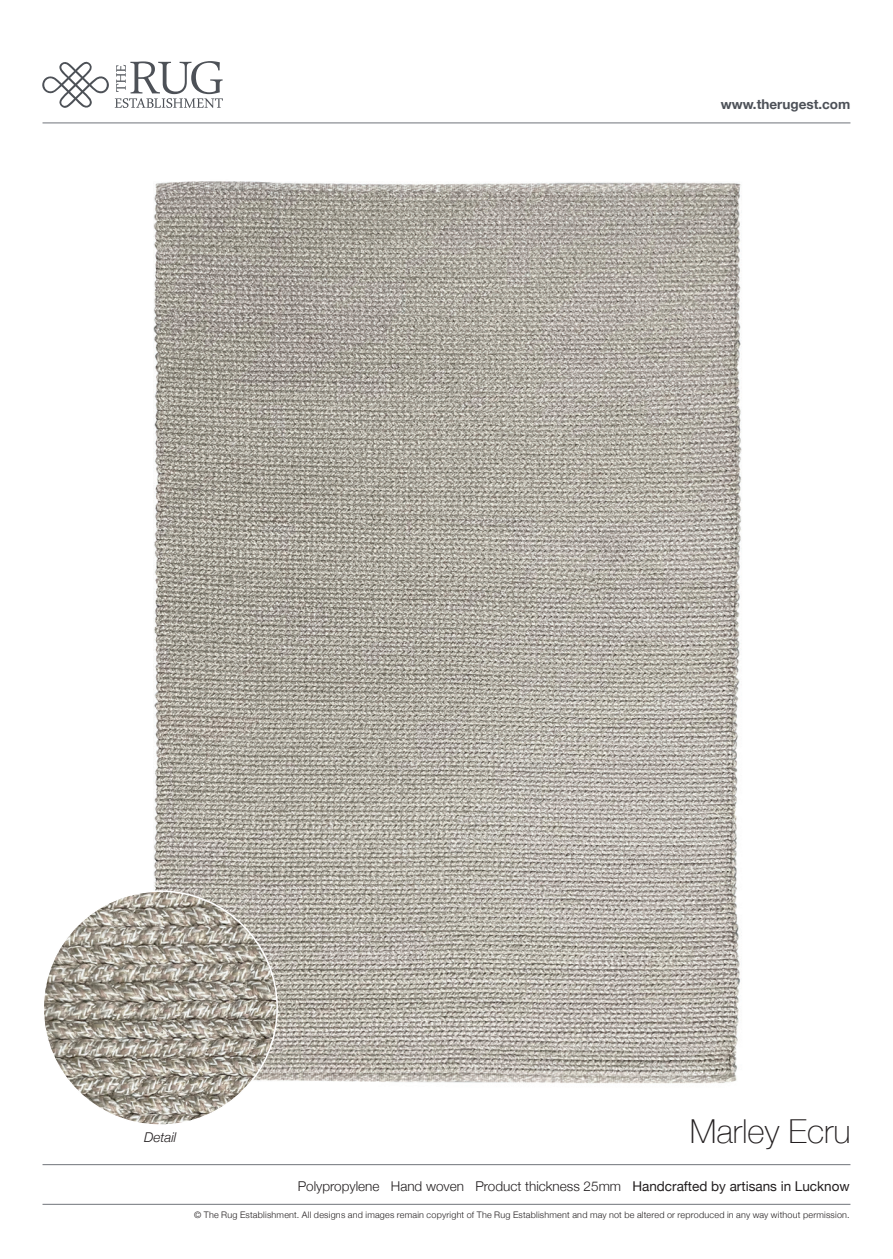
<style>
.page{position:relative;width:893px;height:1259px;background:#fff}
.page>*{position:absolute;margin:0;border:0;box-sizing:border-box;transform-origin:0 0}
.t1{font:100 33px "Helvetica Neue";color:#231f20}
.t2{font:300 13.5px "Helvetica Neue";color:#231f20}
.t3{font:700 13.5px "Helvetica Neue";color:#4d5158}
.t4{font:italic 300 13.5px "Helvetica Neue";color:#231f20}
.t5{font:300 9px "Helvetica Neue";letter-spacing:.025em;color:#231f20}
.s1{font-weight:400}
</style>
<div class="page">
<hr style="left:43px;top:123px;width:807px;height:1px;background:#70747a">
<svg style="left:42px;top:61px;width:67px;height:47px"></svg>
<svg style="left:115px;top:61px;width:108px;height:47px"></svg>
<hr style="left:43px;top:1204px;width:807px;height:1px;background:#70747a">
<hr style="left:43px;top:1164px;width:807px;height:1px;background:#70747a">
<img style="left:153px;top:181px;width:589px;height:903px">
<img style="left:43px;top:891px;width:234px;height:234px;border-radius:117px">
<h2 class="t3" style="left:721px;top:94px;width:131px">www.therugest.com</h2>
<h2 class="t4" style="left:144px;top:1126px;width:34px">Detail</h2>
<h1 class="t1" style="left:690px;top:1106px;width:162px">Marley Ecru</h1>
<h2 class="t2" style="left:298px;top:1175px;width:553px">Polypropylene Hand woven Product thickness 25mm <span class="s1">Handcrafted by artisans in Lucknow</span></h2>
<p class="t5" style="left:194px;top:1207px;width:657px">© The Rug Establishment. All designs and images remain copyright of The Rug Establishment and may not be altered or reproduced in any way without permission.</p>
</div>
